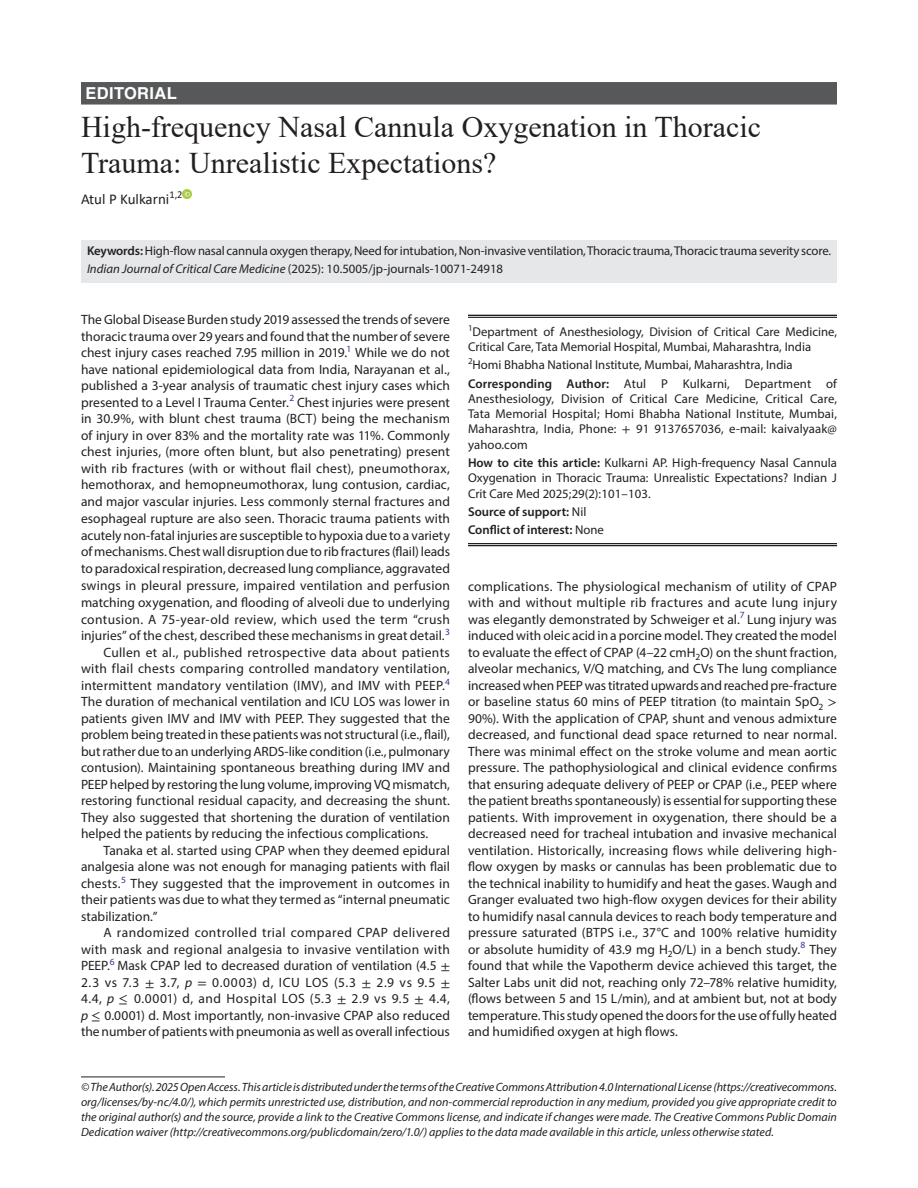
<style>
.page{position:relative;width:918px;height:1188px;background:#fff}
.page>*{position:absolute;margin:0;border:0;box-sizing:border-box;transform-origin:0 0}
.t1{font:30px/36px "Times New Roman";color:#231f20}
.ArticleType{font:700 16.5px "Helvetica LT Std";letter-spacing:.025em;color:#fff}
.AuthorName{font:15px "Calibri";color:#231f20}
.Para-Indent{font:13.5px/16.5px "Myriad Pro";color:#231f20;text-align:justify}
.Para-NoIndent{font:13.5px/16.6px "Myriad Pro";letter-spacing:.005em;color:#231f20;text-align:justify}
.Corresponding_Author{font:12.75px/15.3px "Myriad Pro";letter-spacing:.01em;color:#231f20;text-align:justify}
.How_to_Cite{font:12.75px/15.3px "Myriad Pro";color:#231f20;text-align:justify}
.Keywords{font:12.75px "Myriad Pro";letter-spacing:-.01em;color:#231f20}
.Affiliation-first{font:12.75px/15.3px "Myriad Pro";color:#231f20}
.JT_DOI{font:12.75px "Myriad Pro";color:#231f20}
.Affiliation{font:12.75px "Myriad Pro";color:#231f20}
.COI{font:600 12.75px "Myriad Pro";color:#231f20}
.Source{font:600 12.75px "Myriad Pro";color:#231f20}
.FootNote{font:italic 12px/15px "Myriad Pro";color:#231f20;text-align:justify}
.s1{font-weight:600}
.s2{font-style:italic}
.s3{font-family:"STIX General"}
.s4{font-weight:400}
</style>
<div class="page">
<div style="left:81px;top:82px;width:756px;height:23px;background:#57585a"></div>
<div style="left:81px;top:240px;width:756px;height:24px;background:#e6e7e9"></div>
<div style="left:81px;top:258px;width:756px;height:24px;background:#e6e7e9"></div>
<svg style="left:183px;top:189px;width:9px;height:9px"></svg>
<hr style="left:81px;top:1077px;width:144px;height:1px;background:#231f20">
<hr style="left:468px;top:315px;width:369px;height:1px;background:#231f20">
<hr style="left:468px;top:317px;width:369px;height:1px;background:#231f20">
<hr style="left:468px;top:543px;width:369px;height:1px;background:#231f20">
<hr style="left:468px;top:545px;width:369px;height:1px;background:#231f20">
<p class="ArticleType" style="left:86px;top:83px;width:93px">EDITORIAL</p>
<p class="t1" style="left:81px;top:108px;width:682px">High-frequency Nasal Cannula Oxygenation in Thoracic<br>Trauma: Unrealistic Expectations?</p>
<p class="AuthorName" style="left:81px;top:189px;width:103px">Atul P Kulkarni<sup>1,2</sup></p>
<p class="Keywords" style="left:87px;top:243px;width:746px"><span class="s1">Keywords:</span> High-flow nasal cannula oxygen therapy, Need for intubation, Non-invasive ventilation, Thoracic trauma, Thoracic trauma severity score.</p>
<p class="JT_DOI" style="left:87px;top:261px;width:418px"><span class="s2">Indian Journal of Critical Care Medicine</span> (2025): 10.5005/jp-journals-10071-24918</p>
<p class="Para-NoIndent" style="left:81px;top:311px;width:371px">The Global Disease Burden study 2019 assessed the trends of severe thoracic trauma over 29 years and found that the number of severe chest injury cases reached 7.95 million in 2019.<sup>1</sup> While we do not have national epidemiological data from India, Narayanan et al., published a 3-year analysis of traumatic chest injury cases which presented to a Level I Trauma Center.<sup>2</sup> Chest injuries were present in 30.9%, with blunt chest trauma (BCT) being the mechanism of injury in over 83% and the mortality rate was 11%. Commonly chest injuries, (more often blunt, but also penetrating) present with rib fractures (with or without flail chest), pneumothorax, hemothorax, and hemopneumothorax, lung contusion, cardiac, and major vascular injuries. Less commonly sternal fractures and esophageal rupture are also seen. Thoracic trauma patients with acutely non-fatal injuries are susceptible to hypoxia due to a variety of mechanisms. Chest wall disruption due to rib fractures (flail) leads to paradoxical respiration, decreased lung compliance, aggravated swings in pleural pressure, impaired ventilation and perfusion matching oxygenation, and flooding of alveoli due to underlying contusion. A 75-year-old review, which used the term “crush injuries” of the chest, described these mechanisms in great detail.<sup>3</sup></p>
<p class="Para-Indent" style="left:81px;top:644px;width:371px;text-indent:22px">Cullen et al., published retrospective data about patients with flail chests comparing controlled mandatory ventilation, intermittent mandatory ventilation (IMV), and IMV with PEEP.<sup>4<br></sup>The duration of mechanical ventilation and ICU LOS was lower in patients given IMV and IMV with PEEP. They suggested that the problem being treated in these patients was not structural (i.e., flail), but rather due to an underlying ARDS-like condition (i.e., pulmonary contusion). Maintaining spontaneous breathing during IMV and PEEP helped by restoring the lung volume, improving VQ mismatch, restoring functional residual capacity, and decreasing the shunt.<br>They also suggested that shortening the duration of ventilation helped the patients by reducing the infectious complications.</p>
<p class="Para-Indent" style="left:81px;top:842px;width:371px;text-indent:22px">Tanaka et al. started using CPAP when they deemed epidural analgesia alone was not enough for managing patients with flail chests.<sup>5</sup> They suggested that the improvement in outcomes in their patients was due to what they termed as “internal pneumatic stabilization.”</p>
<p class="Para-Indent" style="left:81px;top:925px;width:371px;text-indent:22px">A randomized controlled trial compared CPAP delivered with mask and regional analgesia to invasive ventilation with PEEP.<sup>6</sup> Mask CPAP led to decreased duration of ventilation (4.5 <span class="s3">± </span>2.3 vs 7.3 <span class="s3">±</span> 3.7, <span class="s2">p</span> <span class="s3">=</span> 0.0003) d, ICU LOS (5.3 <span class="s3">±</span> 2.9 vs 9.5 <span class="s3">± </span>4.4, <span class="s2">p</span> <span class="s3">≤</span> 0.0001) d, and Hospital LOS (5.3 <span class="s3">±</span> 2.9 vs 9.5 <span class="s3">±</span> 4.4, <span class="s2">p</span> <span class="s3">≤</span> 0.0001) d. Most importantly, non-invasive CPAP also reduced the number of patients with pneumonia as well as overall infectious</p>
<p class="Affiliation-first" style="left:468px;top:324px;width:370px"><sup>1</sup>Department of Anesthesiology, Division of Critical Care Medicine,<br>Critical Care, Tata Memorial Hospital, Mumbai, Maharashtra, India</p>
<p class="Affiliation" style="left:468px;top:357px;width:326px"><sup>2</sup>Homi Bhabha National Institute, Mumbai, Maharashtra, India</p>
<p class="Corresponding_Author" style="left:468px;top:375px;width:371px"><span class="s1">Corresponding Author:</span> Atul P Kulkarni, Department of Anesthesiology, Division of Critical Care Medicine, Critical Care, Tata Memorial Hospital; Homi Bhabha National Institute, Mumbai, Maharashtra, India, Phone: <span class="s3">+</span> 91 9137657036, e-mail: kaivalyaak@ yahoo.com</p>
<p class="How_to_Cite" style="left:468px;top:455px;width:371px"><span class="s1">How to cite this article:</span> Kulkarni AP. High-frequency Nasal Cannula Oxygenation in Thoracic Trauma: Unrealistic Expectations? Indian J Crit Care Med 2025;29(2):101–103.</p>
<p class="Source" style="left:468px;top:504px;width:120px">Source of support: <span class="s4">Nil</span></p>
<p class="COI" style="left:468px;top:522px;width:137px">Conflict of interest: <span class="s4">None</span></p>
<p class="Para-Indent" style="left:468px;top:578px;width:371px">complications. The physiological mechanism of utility of CPAP with and without multiple rib fractures and acute lung injury was elegantly demonstrated by Schweiger et al.<sup>7</sup> Lung injury was induced with oleic acid in a porcine model. They created the model to evaluate the effect of CPAP (4–22 cmH<sub>2</sub>O) on the shunt fraction, alveolar mechanics, V/Q matching, and CVs The lung compliance increased when PEEP was titrated upwards and reached pre-fracture or baseline status 60 mins of PEEP titration (to maintain SpO<sub>2</sub> <span class="s3">&gt; </span>90%). With the application of CPAP, shunt and venous admixture decreased, and functional dead space returned to near normal.<br>There was minimal effect on the stroke volume and mean aortic pressure. The pathophysiological and clinical evidence confirms that ensuring adequate delivery of PEEP or CPAP (i.e., PEEP where the patient breaths spontaneously) is essential for supporting these patients. With improvement in oxygenation, there should be a decreased need for tracheal intubation and invasive mechanical ventilation. Historically, increasing flows while delivering high&shy;flow oxygen by masks or cannulas has been problematic due to the technical inability to humidify and heat the gases. Waugh and Granger evaluated two high-flow oxygen devices for their ability to humidify nasal cannula devices to reach body temperature and pressure saturated (BTPS i.e., 37°C and 100% relative humidity or absolute humidity of 43.9 mg H<sub>2</sub>O/L) in a bench study.<sup>8</sup> They found that while the Vapotherm device achieved this target, the Salter Labs unit did not, reaching only 72–78% relative humidity, (flows between 5 and 15 L/min), and at ambient but, not at body temperature. This study opened the doors for the use of fully heated and humidified oxygen at high flows.</p>
<p class="FootNote" style="left:81px;top:1079px;width:758px">© The Author(s). 2025 Open Access. This article is distributed under the terms of the Creative Commons Attribution 4.0 International License (https://creativecommons. org/licenses/by-nc/4.0/), which permits unrestricted use, distribution, and non-commercial reproduction in any medium, provided you give appropriate credit to the original author(s) and the source, provide a link to the Creative Commons license, and indicate if changes were made. The Creative Commons Public Domain Dedication waiver (http://creativecommons.org/publicdomain/zero/1.0/) applies to the data made available in this article, unless otherwise stated.</p>
</div>
